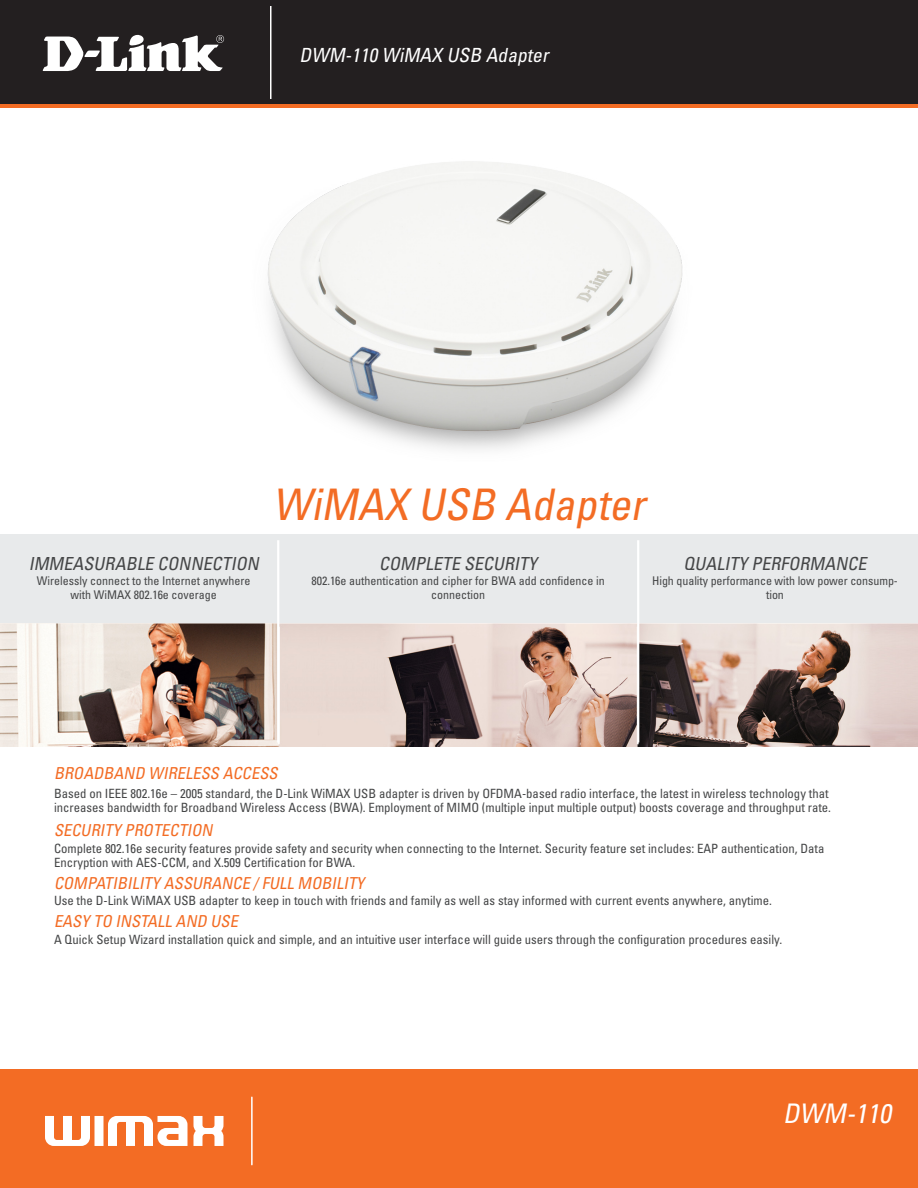
<style>
.page{position:relative;width:918px;height:1188px;background:#fff}
.page>*{position:absolute;margin:0;border:0;box-sizing:border-box;transform-origin:0 0}
.page_header{font:italic condensed 43.5px "Univers";color:#f36c24}
.t1{font:italic condensed 27px "Univers";color:#fff}
.page_title{font:italic condensed 19.5px "Univers";color:#fff}
.bullet_title{font:italic condensed 18px "Univers";color:#454647}
.bullet_body{font:italic condensed 18px "Univers";color:#454647}
.body{font:italic condensed 16.5px "Univers";color:#f36c24}
.body_title{font:italic condensed 16.5px "Univers";color:#f36c24}
.body-2{font:condensed 12.75px/14.2px "Univers";color:#454647}
.body_title-2{font:condensed 12.75px/14.2px "Univers";color:#454647}
.bullet_body-2{font:condensed 12px/14.4px "Univers";color:#454647;text-align:center}
.bullet_title-2{font:condensed 12px/14.4px "Univers";letter-spacing:-.005em;color:#454647;text-align:center}
</style>
<div class="page">
<div style="left:0;top:1070px;width:918px;height:118px;background:#f36c24"></div>
<hr style="left:251px;top:1097px;width:2px;height:68px;background:#fff">
<img style="left:0;top:623px;width:918px;height:123px">
<svg style="left:45px;top:1116px;width:178px;height:30px"></svg>
<div style="left:0;top:0;width:918px;height:108px;background:linear-gradient(to right,#f36c24,#f36c24)"></div>
<div style="left:0;top:0;width:918px;height:103px;background:#231f20"></div>
<svg style="left:43px;top:35px;width:181px;height:36px"></svg>
<hr style="left:270px;top:6px;width:2px;height:93px;background:#fff">
<img style="left:267px;top:161px;width:416px;height:289px">
<div style="left:0;top:534px;width:918px;height:89px;background:#e8eaeb"></div>
<hr style="left:277px;top:540px;width:2px;height:202px;background:#fff">
<hr style="left:637px;top:540px;width:2px;height:202px;background:#fff">
<p class="page_title" style="left:299px;top:43px;width:255px">DWM-110 WiMAX USB Adapter</p>
<p class="bullet_title" style="left:29px;top:552px;width:235px">IMMEASURABLE CONNECTION</p>
<p class="bullet_body-2" style="left:37px;top:573px;width:215px">Wirelessly connect to the Internet anywhere with WiMAX 802.16e coverage</p>
<p class="page_header" style="left:273px;top:477px;width:383px">WiMAX USB Adapter</p>
<p class="bullet_body" style="left:379px;top:552px;width:163px">COMPLETE SECURITY</p>
<p class="bullet_body-2" style="left:311px;top:573px;width:295px">802.16e authentication and cipher for BWA add confidence in connection</p>
<p class="bullet_title" style="left:684px;top:552px;width:188px">QUALITY PERFORMANCE</p>
<p class="bullet_title-2" style="left:652px;top:573px;width:247px">High quality performance with low power consump&shy;tion</p>
<p class="body_title" style="left:54px;top:763px;width:229px">BROADBAND WIRELESS ACCESS</p>
<p class="body_title-2" style="left:54px;top:786px;width:779px">Based on IEEE 802.16e – 2005 standard, the D-Link WiMAX USB adapter is driven by OFDMA-based radio interface, the latest in wireless technology that increases bandwidth for Broadband Wireless Access (BWA). Employment of MIMO (multiple input multiple output) boosts coverage and throughput rate.</p>
<p class="body_title" style="left:54px;top:820px;width:164px">SECURITY PROTECTION</p>
<p class="body-2" style="left:54px;top:841px;width:772px">Complete 802.16e security features provide safety and security when connecting to the Internet. Security feature set includes: EAP authentication, Data<br>Encryption with AES-CCM, and X.509 Certification for BWA.</p>
<p class="body" style="left:54px;top:872px;width:316px">COMPATIBILITY ASSURANCE / FULL MOBILITY</p>
<p class="body-2" style="left:54px;top:893px;width:720px">Use the D-Link WiMAX USB adapter to keep in touch with friends and family as well as stay informed with current events anywhere, anytime.</p>
<p class="body" style="left:54px;top:911px;width:189px">EASY TO INSTALL AND USE</p>
<p class="body-2" style="left:54px;top:932px;width:730px">A Quick Setup Wizard installation quick and simple, and an intuitive user interface will guide users through the configuration procedures easily.</p>
<p class="t1" style="left:783px;top:1096px;width:115px">DWM-110</p>
</div>
